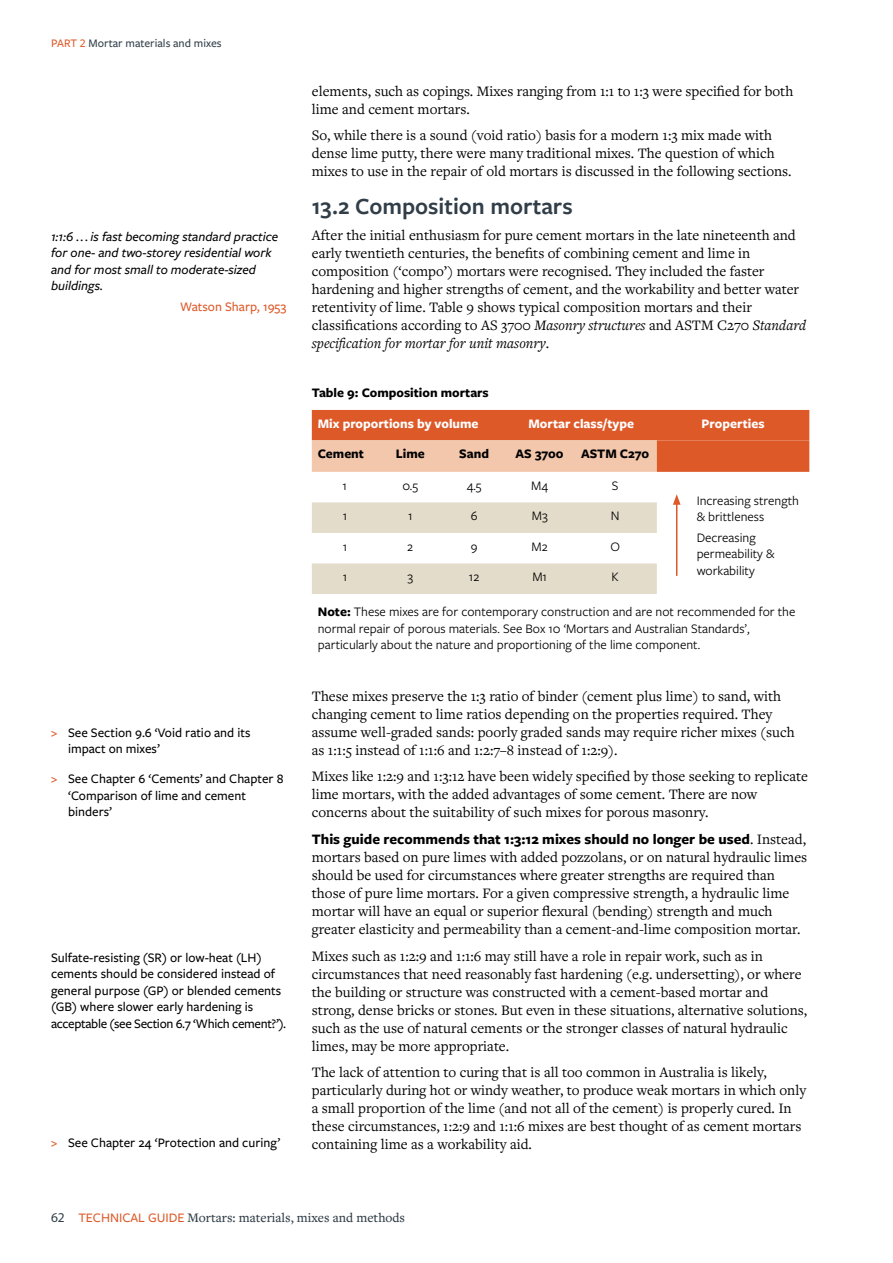
<style>
.page{position:relative;width:893px;height:1263px;background:#fff}
.page>*{position:absolute;margin:0;border:0;box-sizing:border-box;transform-origin:0 0}
.t1{font:600 24px "Freight Sans Pro";color:#313e48}
.t2{font:15px/18px "Freight Text Pro";color:#000}
.t3{font:700 15px "Freight Sans Pro";color:#000}
.t4{font:500 13.5px/16.5px "Freight Sans Pro";color:#000}
.t5{font:13.5px/16.5px "Freight Sans Pro";color:#000}
.t6{font:italic 500 13.5px/16.5px "Freight Sans Pro";color:#000}
.t7{font:700 13.5px "Freight Sans Pro";color:#000}
.t8{font:500 13.5px "Freight Text Pro";color:#313e48}
.t9{font:700 13.5px "Freight Sans Pro";color:#fff}
.t10{font:500 13.5px "Freight Sans Pro";color:#dd5928}
.t11{font:500 12px "Freight Sans Pro";color:#313e48}
.s1{color:#dd5928}
.s2{font-style:italic}
.s3{font-weight:700}
.s4{font-family:"Freight Text Pro";font-weight:400}
.s5{font-family:"Myriad Pro";font-weight:400}
.s6{font-family:"Freight Sans Pro";color:#dd5928}
</style>
<div class="page">
<svg style="left:312px;top:410px;width:497px;height:62px;background:#e58158"></svg>
<svg style="left:312px;top:502px;width:345px;height:92px"></svg>
<hr style="left:676px;top:502px;width:1px;height:74px;background:#dd5928">
<svg style="left:673px;top:494px;width:8px;height:11px"></svg>
<p class="t11" style="left:51px;top:35px;width:172px"><span class="s1">PART 2</span> Mortar materials and mixes</p>
<p class="t6" style="left:51px;top:228px;width:229px">1:1:6 ... is fast becoming standard practice for one- and two-storey residential work and for most small to moderate-sized buildings.</p>
<p class="t10" style="left:180px;top:297px;width:108px">Watson Sharp, 1953</p>
<p class="t4" style="left:68px;top:723px;width:184px;text-indent:-17px"><span class="s1">&gt;</span> See Section 9.6 ‘Void ratio and its impact on mixes’</p>
<p class="t4" style="left:68px;top:770px;width:217px;text-indent:-17px"><span class="s1">&gt;</span> See Chapter 6 ‘Cements’ and Chapter 8 ‘Comparison of lime and cement binders’</p>
<p class="t4" style="left:51px;top:949px;width:237px">Sulfate-resisting (SR) or low-heat (LH) cements should be considered instead of general purpose (GP) or blended cements (GB) where slower early hardening is acceptable (see Section 6.7 ‘Which cement?’).</p>
<p class="t4" style="left:51px;top:1134px;width:231px"><span class="s1">&gt;</span> See Chapter 24 ‘Protection and curing’</p>
<p class="t2" style="left:312px;top:81px;width:483px">elements, such as copings. Mixes ranging from 1:1 to 1:3 were specified for both lime and cement mortars.</p>
<p class="t2" style="left:312px;top:126px;width:481px">So, while there is a sound (void ratio) basis for a modern 1:3 mix made with dense lime putty, there were many traditional mixes. The question of which mixes to use in the repair of old mortars is discussed in the following sections.</p>
<h1 class="t1" style="left:312px;top:190px;width:262px">13.2 Composition mortars</h1>
<p class="t2" style="left:312px;top:226px;width:496px">After the initial enthusiasm for pure cement mortars in the late nineteenth and early twentieth centuries, the benefits of combining cement and lime in composition (‘compo’) mortars were recognised. They included the faster hardening and higher strengths of cement, and the workability and better water retentivity of lime. Table 9 shows typical composition mortars and their classifications according to AS 3700 <span class="s2">Masonry structures</span> and ASTM C270 <span class="s2">Standard specification for mortar for unit masonry</span>.</p>
<p class="t7" style="left:312px;top:383px;width:178px">Table 9: Composition mortars</p>
<p class="t9" style="left:318px;top:414px;width:162px">Mix proportions by volume</p>
<p class="t9" style="left:528px;top:414px;width:107px">Mortar class/type</p>
<p class="t9" style="left:702px;top:414px;width:64px">Properties</p>
<p class="t7" style="left:318px;top:444px;width:48px">Cement</p>
<p class="t7" style="left:396px;top:444px;width:31px">Lime</p>
<p class="t7" style="left:459px;top:444px;width:31px">Sand</p>
<p class="t7" style="left:516px;top:444px;width:50px">AS 3700</p>
<p class="t7" style="left:581px;top:444px;width:70px">ASTM C270</p>
<p class="t5" style="left:343px;top:476px;width:6px">1</p>
<p class="t5" style="left:402px;top:476px;width:17px">0.5</p>
<p class="t5" style="left:467px;top:476px;width:16px">4.5</p>
<p class="t5" style="left:531px;top:476px;width:19px">M4</p>
<p class="t5" style="left:612px;top:476px;width:8px">S</p>
<p class="t5" style="left:697px;top:491px;width:104px">Increasing strength &amp; brittleness</p>
<p class="t5" style="left:697px;top:529px;width:79px">Decreasing permeability &amp; workability</p>
<p class="t5" style="left:343px;top:507px;width:6px">1</p>
<p class="t5" style="left:408px;top:507px;width:6px">1</p>
<p class="t5" style="left:471px;top:507px;width:8px">6</p>
<p class="t5" style="left:532px;top:507px;width:17px">M3</p>
<p class="t5" style="left:611px;top:507px;width:10px">N</p>
<p class="t5" style="left:343px;top:537px;width:6px">1</p>
<p class="t5" style="left:407px;top:537px;width:7px">2</p>
<p class="t5" style="left:471px;top:537px;width:8px">9</p>
<p class="t5" style="left:532px;top:537px;width:18px">M2</p>
<p class="t5" style="left:610px;top:537px;width:11px">O</p>
<p class="t5" style="left:343px;top:568px;width:6px">1</p>
<p class="t5" style="left:407px;top:568px;width:7px">3</p>
<p class="t5" style="left:469px;top:568px;width:12px">12</p>
<p class="t5" style="left:532px;top:568px;width:16px">M1</p>
<p class="t5" style="left:612px;top:568px;width:9px">K</p>
<p class="t5" style="left:318px;top:603px;width:479px"><span class="s3">Note:</span> These mixes are for contemporary construction and are not recommended for the normal repair of porous materials. See Box 10 ‘Mortars and Australian Standards’, particularly about the nature and proportioning of the lime component.</p>
<p class="t2" style="left:312px;top:687px;width:484px">These mixes preserve the 1:3 ratio of binder (cement plus lime) to sand, with changing cement to lime ratios depending on the properties required. They assume well-graded sands: poorly graded sands may require richer mixes (such as 1:1:5 instead of 1:1:6 and 1:2:7–8 instead of 1:2:9).</p>
<p class="t2" style="left:312px;top:767px;width:498px">Mixes like 1:2:9 and 1:3:12 have been widely specified by those seeking to replicate lime mortars, with the added advantages of some cement. There are now concerns about the suitability of such mixes for porous masonry.</p>
<p class="t3" style="left:312px;top:829px;width:496px">This guide recommends that 1:3:12 mixes should no longer be used<span class="s4">. Instead,</span></p>
<p class="t2" style="left:312px;top:848px;width:497px">mortars based on pure limes with added pozzolans, or on natural hydraulic limes should be used for circumstances where greater strengths are required than those of pure lime mortars. For a given compressive strength, a hydraulic lime mortar will have an equal or superior flexural (bending) strength and much greater elasticity and permeability than a cement-and-lime composition mortar.</p>
<p class="t2" style="left:312px;top:946px;width:497px">Mixes such as 1:2:9 and 1:1:6 may still have a role in repair work, such as in circumstances that need reasonably fast hardening (e.g. undersetting), or where the building or structure was constructed with a cement-based mortar and strong, dense bricks or stones. But even in these situations, alternative solutions, such as the use of natural cements or the stronger classes of natural hydraulic limes, may be more appropriate.</p>
<p class="t2" style="left:312px;top:1063px;width:496px">The lack of attention to curing that is all too common in Australia is likely, particularly during hot or windy weather, to produce weak mortars in which only a small proportion of the lime (and not all of the cement) is properly cured. In these circumstances, 1:2:9 and 1:1:6 mixes are best thought of as cement mortars containing lime as a workability aid.</p>
<p class="t8" style="left:51px;top:1209px;width:356px"><span class="s5">62</span> <span class="s6">TECHNICAL GUIDE</span> Mortars: materials, mixes and methods</p>
</div>
